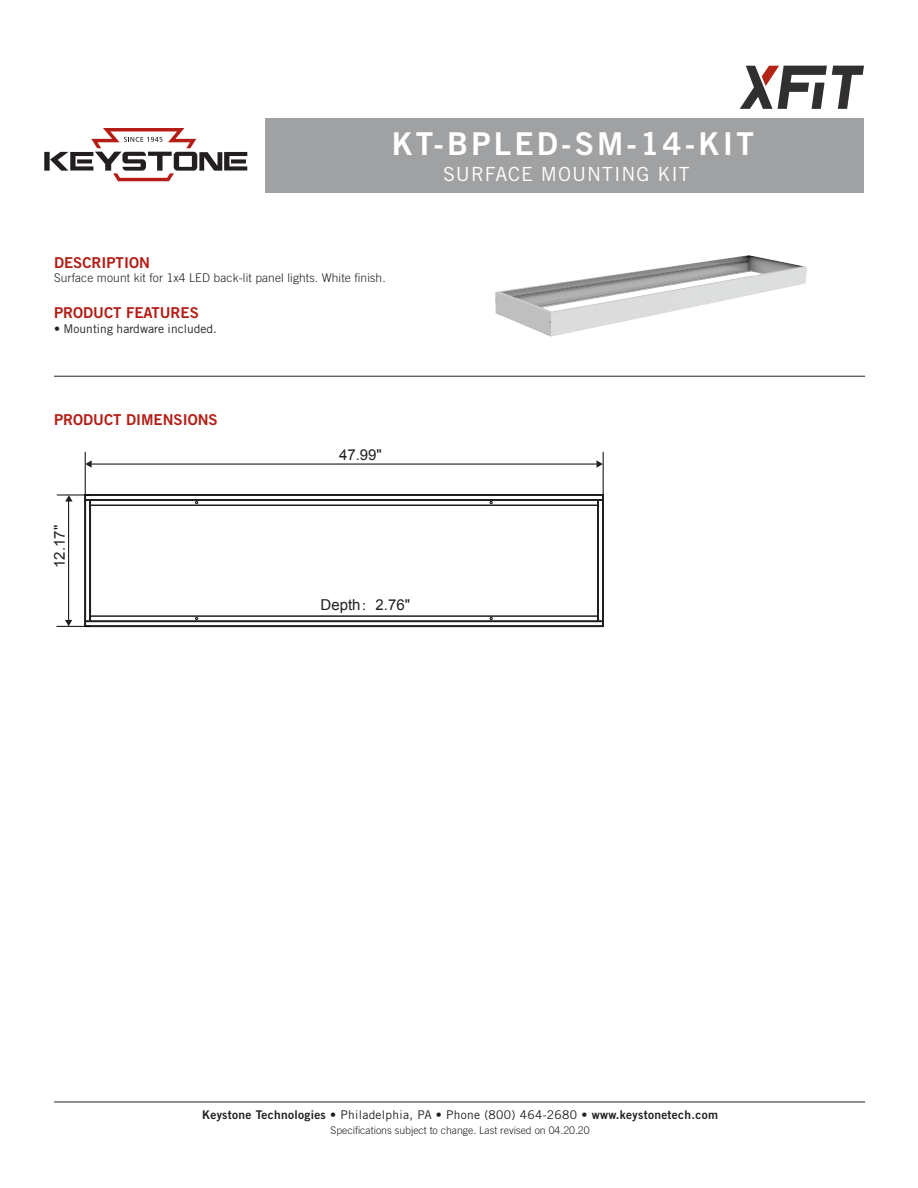
<style>
.page{position:relative;width:918px;height:1188px;background:#fff}
.page>*{position:absolute;margin:0;border:0;box-sizing:border-box;transform-origin:0 0}
.t1{font:31.5px "Trade Gothic Bold Two";letter-spacing:.1em;color:#fff}
.t2{font:19.5px "Trade Gothic";letter-spacing:.05em;color:#fff}
.t3{font:15px "Trade Gothic Bold Two";color:#b41d15}
.t4{font:15px "Arial";color:#231f20}
.t5{font:12px "Trade Gothic Bold Two";letter-spacing:.025em;color:#231f20}
.t6{font:300 12px "Trade Gothic";letter-spacing:.01em;color:#231f20}
.t7{font:12px "Trade Gothic";color:#231f20}
.t8{font:300 10.5px "Trade Gothic";color:#231f20}
.s1{font-family:"Adobe Song Std";font-weight:300}
.s2{font-family:"Trade Gothic"}
</style>
<div class="page">
<svg style="left:740px;top:66px;width:124px;height:43px"></svg>
<hr style="left:54px;top:1102px;width:811px;height:1px;background:#231f20">
<div style="left:266px;top:119px;width:598px;height:74px;background:#a0a1a3"></div>
<hr style="left:54px;top:376px;width:811px;height:1px;background:#231f20">
<svg style="left:44px;top:128px;width:203px;height:53px"></svg>
<img style="left:495px;top:255px;width:312px;height:82px">
<hr style="left:84px;top:495px;width:2px;height:131px;background:#231f20">
<hr style="left:89px;top:500px;width:2px;height:121px;background:#231f20">
<hr style="left:86px;top:625px;width:517px;height:2px;background:#231f20">
<hr style="left:86px;top:621px;width:517px;height:1px;background:#231f20">
<hr style="left:90px;top:615px;width:508px;height:2px;background:#231f20">
<hr style="left:90px;top:504px;width:508px;height:2px;background:#231f20">
<hr style="left:86px;top:499px;width:517px;height:2px;background:#231f20">
<hr style="left:85px;top:494px;width:518px;height:2px;background:#231f20">
<hr style="left:597px;top:500px;width:2px;height:121px;background:#231f20">
<hr style="left:602px;top:495px;width:2px;height:131px;background:#231f20">
<hr style="left:603px;top:452px;width:1px;height:43px;background:#030303">
<hr style="left:85px;top:452px;width:1px;height:43px;background:#030303">
<svg style="left:596px;top:460px;width:7px;height:8px"></svg>
<svg style="left:85px;top:460px;width:7px;height:8px"></svg>
<hr style="left:92px;top:464px;width:504px;height:1px;background:#030303">
<hr style="left:57px;top:495px;width:33px;height:1px;background:#030303">
<hr style="left:56px;top:626px;width:34px;height:1px;background:#030303">
<svg style="left:65px;top:495px;width:8px;height:7px"></svg>
<svg style="left:65px;top:620px;width:7px;height:6px"></svg>
<hr style="left:68px;top:501px;width:1px;height:119px;background:#030303">
<p class="t1" style="left:392px;top:124px;width:364px">KT-BPLED-SM-14-KIT</p>
<p class="t2" style="left:443px;top:162px;width:248px">SURFACE MOUNTING KIT</p>
<p class="t3" style="left:54px;top:253px;width:97px">DESCRIPTION</p>
<p class="t6" style="left:54px;top:271px;width:333px">Surface mount kit for 1x4 LED back-lit panel lights. White finish.</p>
<p class="t3" style="left:54px;top:304px;width:146px">PRODUCT FEATURES</p>
<p class="t7" style="left:54px;top:321px;width:164px">• Mounting hardware included.</p>
<p class="t3" style="left:54px;top:411px;width:165px">PRODUCT DIMENSIONS</p>
<p class="t4" style="left:50px;top:568px;width:44px;rotate:-90deg">12.17"</p>
<p class="t4" style="left:339px;top:445px;width:44px">47.99"</p>
<p class="t4" style="left:321px;top:595px;width:91px">Depth<span class="s1">：</span>2.76"</p>
<p class="t5" style="left:202px;top:1108px;width:518px">Keystone Technologies • <span class="s2">Philadelphia, PA</span> • <span class="s2">Phone (800) 464-2680 •</span> www.keystonetech.com</p>
<p class="t8" style="left:331px;top:1124px;width:261px">Specifications subject to change. Last revised on 04.20.20</p>
</div>
